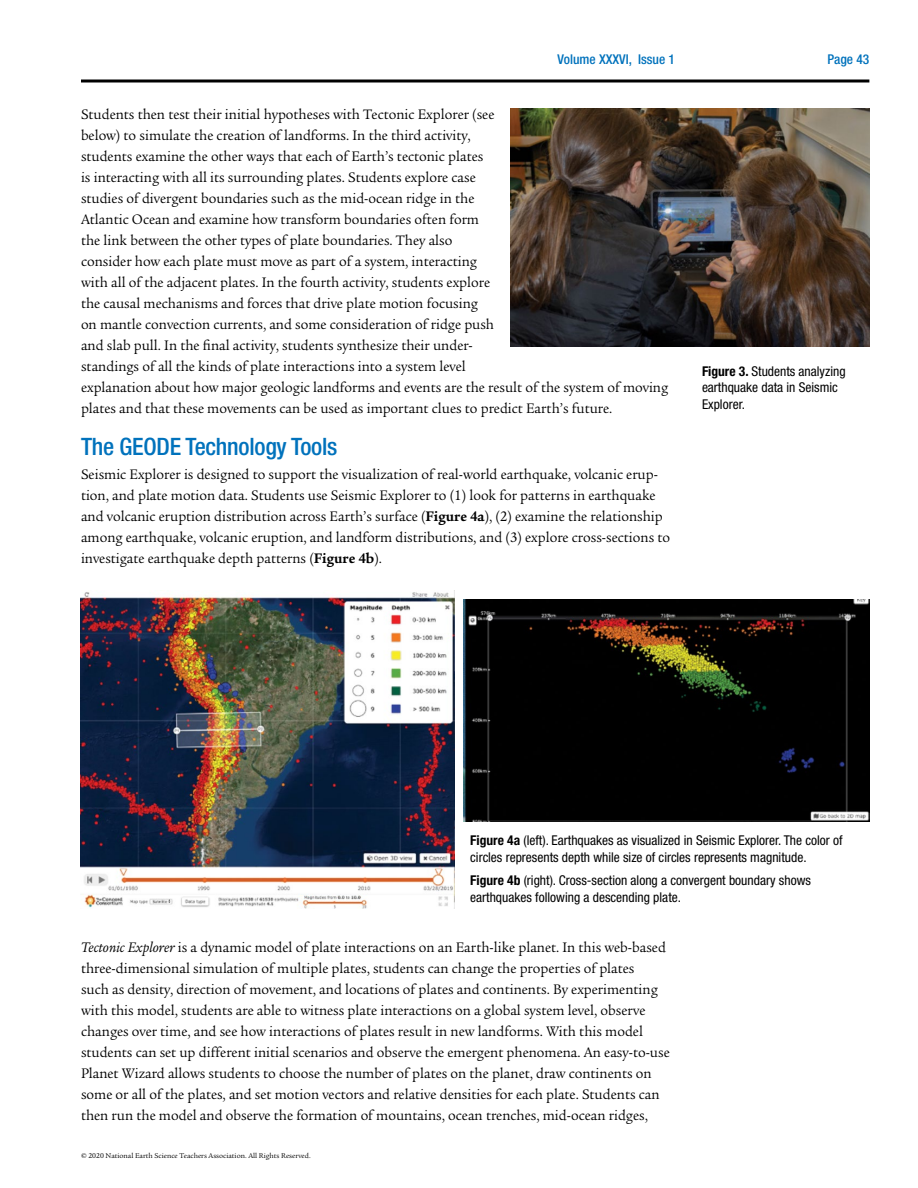
<style>
.page{position:relative;width:918px;height:1188px;background:#fff}
.page>*{position:absolute;margin:0;border:0;box-sizing:border-box;transform-origin:0 0}
.t1{font:500 condensed 24px "Helvetica Neue LT Std";letter-spacing:-.01em;color:#0072bc}
.t2{font:15px/21px "Legacy Serif";color:#000;scale:.95 1}
.t3{font:condensed 13.5px/16.5px "Helvetica Neue LT Std";color:#000}
.t4{font:500 condensed 13.5px "Helvetica Neue LT Std";color:#0072bc}
.t5{font:7.5px "Legacy Serif";color:#000}
.s1{font-weight:700}
.s2{font-style:italic}
</style>
<div class="page">
<hr style="left:81px;top:80px;width:788px;height:2px;background:#000">
<img style="left:511px;top:108px;width:358px;height:239px">
<img style="left:81px;top:592px;width:373px;height:316px">
<img style="left:464px;top:600px;width:405px;height:221px">
<p class="t4" style="left:558px;top:51px;width:119px">Volume XXXVI, Issue 1</p>
<p class="t2" style="left:81px;top:104px;width:620px">Students then test their initial hypotheses with Tectonic Explorer (see<br>below) to simulate the creation of landforms. In the third activity,<br>students examine the other ways that each of Earth’s tectonic plates<br>is interacting with all its surrounding plates. Students explore case<br>studies of divergent boundaries such as the mid-ocean ridge in the<br>Atlantic Ocean and examine how transform boundaries often form<br>the link between the other types of plate boundaries. They also<br>consider how each plate must move as part of a system, interacting<br>with all of the adjacent plates. In the fourth activity, students explore<br>the causal mechanisms and forces that drive plate motion focusing<br>on mantle convection currents, and some consideration of ridge push<br>and slab pull. In the final activity, students synthesize their under-<br>standings of all the kinds of plate interactions into a system level<br>explanation about how major geologic landforms and events are the result of the system of moving plates and that these movements can be used as important clues to predict Earth’s future.</p>
<h1 class="t1" style="left:81px;top:432px;width:258px">The GEODE Technology Tools</h1>
<p class="t2" style="left:81px;top:464px;width:622px">Seismic Explorer is designed to support the visualization of real-world earthquake, volcanic erup&shy;tion, and plate motion data. Students use Seismic Explorer to (1) look for patterns in earthquake and volcanic eruption distribution across Earth’s surface (<span class="s1">Figure 4a</span>), (2) examine the relationship among earthquake, volcanic eruption, and landform distributions, and (3) explore cross-sections to investigate earthquake depth patterns (<span class="s1">Figure 4b</span>).</p>
<p class="t4" style="left:827px;top:51px;width:43px">Page 43</p>
<p class="t3" style="left:702px;top:363px;width:145px"><span class="s1">Figure 3.</span> Students analyzing earthquake data in Seismic<br>Explorer.</p>
<p class="t3" style="left:470px;top:832px;width:374px"><span class="s1">Figure 4a</span> (left). Earthquakes as visualized in Seismic Explorer. The color of circles represents depth while size of circles represents magnitude.</p>
<p class="t3" style="left:470px;top:872px;width:342px"><span class="s1">Figure 4b</span> (right). Cross-section along a convergent boundary shows earthquakes following a descending plate.</p>
<p class="t2" style="left:81px;top:937px;width:621px"><span class="s2">Tectonic Explorer</span> is a dynamic model of plate interactions on an Earth-like planet. In this web-based three-dimensional simulation of multiple plates, students can change the properties of plates<br>such as density, direction of movement, and locations of plates and continents. By experimenting with this model, students are able to witness plate interactions on a global system level, observe changes over time, and see how interactions of plates result in new landforms. With this model students can set up different initial scenarios and observe the emergent phenomena. An easy-to-use Planet Wizard allows students to choose the number of plates on the planet, draw continents on some or all of the plates, and set motion vectors and relative densities for each plate. Students can then run the model and observe the formation of mountains, ocean trenches, mid-ocean ridges,</p>
<p class="t5" style="left:81px;top:1151px;width:231px">© 2020 National Earth Science Teachers Association. All Rights Reserved.</p>
</div>
